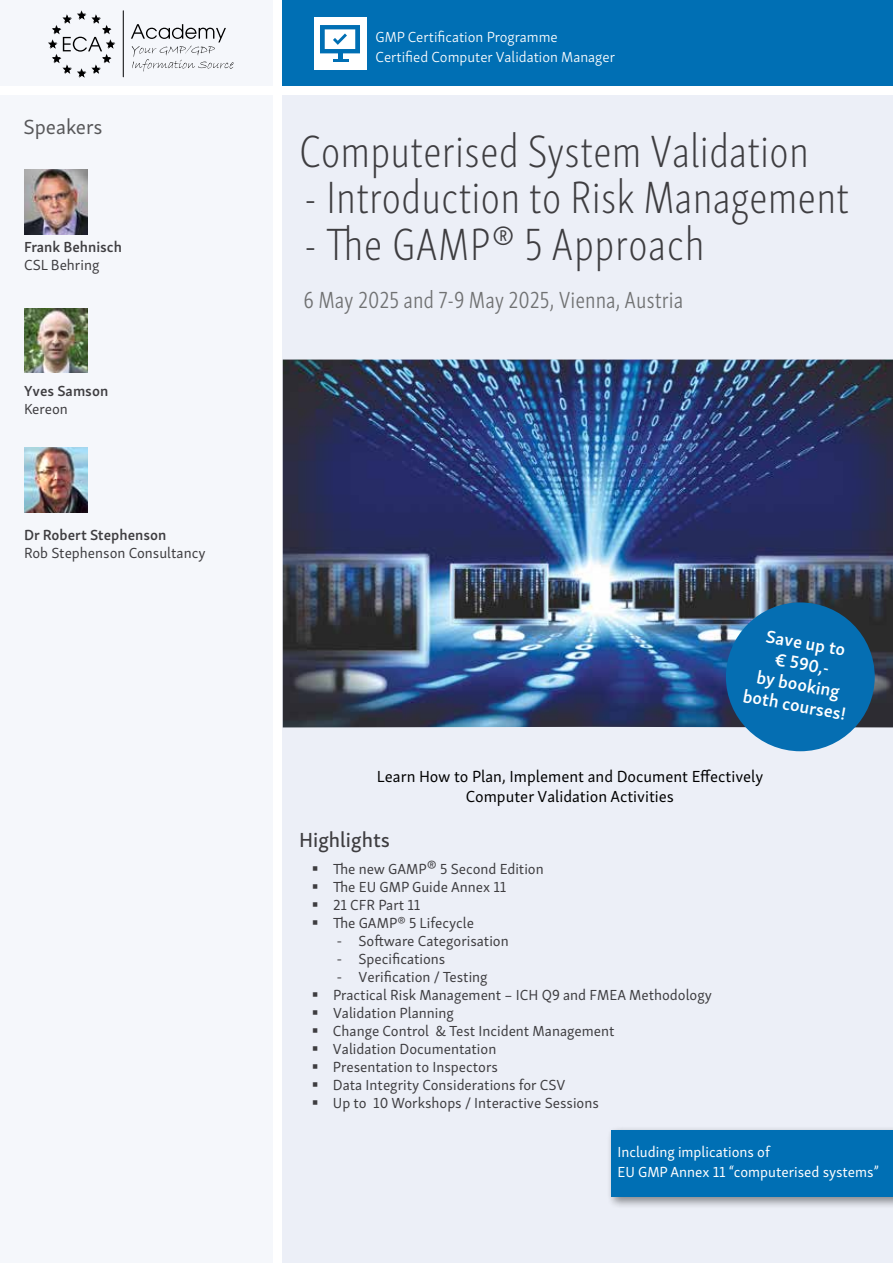
<style>
.page{position:relative;width:893px;height:1263px;background:#fff}
.page>*{position:absolute;margin:0;border:0;box-sizing:border-box;transform-origin:0 0}
.t1{font:46.5px "Skolar Sans Latn Cp El";color:#3e3d40}
.t2{font:300 24px "Skolar Sans Latn Cp";color:#707172}
.t3{font:21px "Skolar Sans Latn Me";color:#3e3d40}
.t4{font:21px "Skolar Sans Latn";color:#58585a}
.t5{font:600 18px/21px "Skolar Sans Latn";color:#fff;text-align:center}
.t6{font:16.5px/19.8px "Skolar Sans Latn";color:#000;text-align:center}
.t7{font:15px/18px "Skolar Sans Latn";color:#3e3d40}
.t8{font:300 15px/19.5px "Skolar Sans Latn";color:#fff}
.t9{font:15px/19.5px "Skolar Sans Latn";color:#fff}
.t10{font:600 15px "Skolar Sans Latn";color:#3e3d40}
.s1{font-size:18px}
.s2{font-family:"Myriad Pro"}
</style>
<div class="page">
<div style="left:283px;top:96px;width:610px;height:1167px;background:#eceff7"></div>
<div style="left:283px;top:0;width:610px;height:85px;background:#006fb4"></div>
<img style="left:283px;top:360px;width:610px;height:367px">
<div style="left:0;top:96px;width:272px;height:1167px;background:#f5f7fb"></div>
<img style="left:24px;top:169px;width:64px;height:65px">
<img style="left:24px;top:308px;width:64px;height:65px">
<img style="left:24px;top:447px;width:64px;height:65px">
<div style="left:0;top:0;width:272px;height:85px;background:#f5f7fb"></div>
<hr style="left:123px;top:11px;width:1px;height:66px;background:#000">
<svg style="left:131px;top:24px;width:103px;height:48px"></svg>
<svg style="left:48px;top:10px;width:67px;height:68px"></svg>
<div style="left:606px;top:1125px;width:287px;height:84px;background:#000;opacity:.43"></div>
<div style="left:611px;top:1130px;width:282px;height:67px;background:#006fb4"></div>
<div style="left:314px;top:17px;width:53px;height:53px;background:#fff"></div>
<hr style="left:333px;top:59px;width:15px;height:3px;background:#006fb4">
<svg style="left:320px;top:25px;width:40px;height:35px"></svg>
<div style="left:726px;top:602px;width:149px;height:149px;background:#056eb2;border-radius:50%"></div>
<h3 class="t4" style="left:23px;top:111px;width:81px">Speakers</h3>
<p class="t10" style="left:24px;top:235px;width:99px">Frank Behnisch</p>
<p class="t7" style="left:24px;top:255px;width:77px">CSL Behring</p>
<p class="t10" style="left:24px;top:379px;width:86px">Yves Samson</p>
<p class="t7" style="left:24px;top:399px;width:45px">Kereon</p>
<p class="t10" style="left:24px;top:523px;width:144px">Dr Robert Stephenson</p>
<p class="t7" style="left:24px;top:543px;width:183px">Rob Stephenson Consultancy</p>
<p class="t8" style="left:376px;top:26px;width:241px">GMP Certification Programme<br>Certified Computer Validation Manager</p>
<h1 class="t1" style="left:299px;top:118px;width:511px">Computerised System Validation</h1>
<h1 class="t1" style="left:303px;top:165px;width:547px">- Introduction to Risk Management</h1>
<h1 class="t1" style="left:303px;top:211px;width:403px">- The GAMP® 5 Approach</h1>
<h2 class="t2" style="left:303px;top:282px;width:381px">6 May 2025 and 7-9 May 2025, Vienna, Austria</h2>
<p class="t5" style="left:756px;top:622px;width:106px;rotate:10deg">Save up to<br>€ 590,-<br>by booking both courses!</p>
<p class="t6" style="left:377px;top:765px;width:388px">Learn How to Plan, Implement and Document Effectively<br>Computer Validation Activities</p>
<h3 class="t3" style="left:299px;top:824px;width:93px">Highlights</h3>
<p class="t7" style="left:333px;top:859px;width:212px">The new GAMP<span class="s1">®</span> 5 Second Edition<br>The EU GMP Guide Annex 11<br>21 CFR Part 11<br>The GAMP® 5 Lifecycle</p>
<p class="t7" style="left:337px;top:931px;width:173px"><span class="s2">-</span> Software Categorisation</p>
<p class="t7" style="left:337px;top:949px;width:110px"><span class="s2">-</span> Specifications</p>
<p class="t7" style="left:333px;top:967px;width:381px"><span class="s2">-</span> Verification / Testing<br>Practical Risk Management – ICH Q9 and FMEA Methodology Validation Planning<br>Change Control &amp; Test Incident Management<br>Validation Documentation<br>Presentation to Inspectors<br>Data Integrity Considerations for CSV<br>Up to 10 Workshops / Interactive Sessions</p>
<p class="t9" style="left:617px;top:1141px;width:263px">Including implications of<br>EU GMP Annex 11 “computerised systems”</p>
</div>
